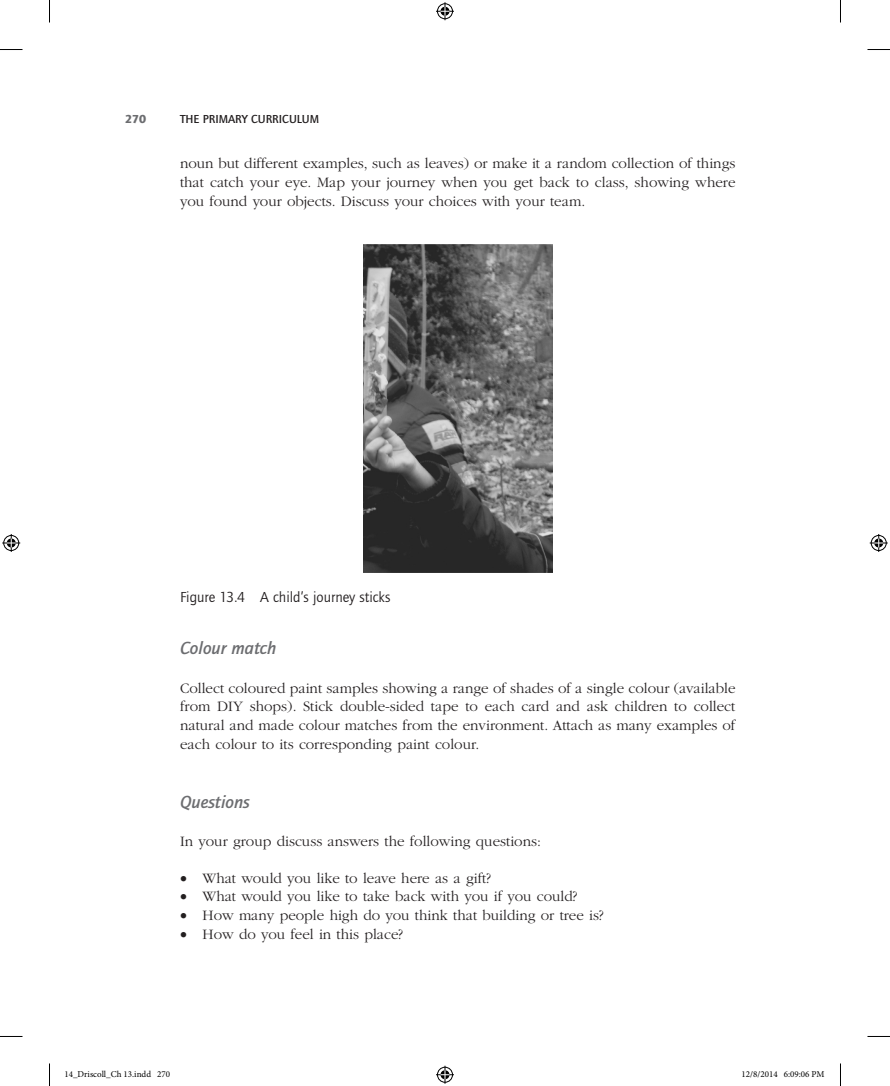
<style>
.page{position:relative;width:890px;height:1086px;background:#fff}
.page>*{position:absolute;margin:0;border:0;box-sizing:border-box;transform-origin:0 0}
.CH_C-head{font:italic 500 18px "Quay Sans EF";color:#6c6d70}
.TEXT{font:300 15px/18.8px "ITC Garamond Std";color:#231f20;text-align:justify}
.FC{font:15px "Quay Sans EF";color:#231f20}
.t1{font:500 12px "Quay Sans EF";color:#231f20}
.t2{font:900 12px "Quay Sans EF";color:#6c6d70}
.t3{font:9px "Minion Pro";color:#000}
</style>
<div class="page">
<img style="left:363px;top:244px;width:189px;height:328px">
<svg style="left:0;top:49px;width:22px;height:1px"></svg>
<svg style="left:867px;top:49px;width:23px;height:1px"></svg>
<svg style="left:0;top:1036px;width:22px;height:1px"></svg>
<svg style="left:867px;top:1036px;width:23px;height:1px"></svg>
<svg style="left:49px;top:0;width:1px;height:22px"></svg>
<svg style="left:49px;top:1063px;width:1px;height:22px"></svg>
<svg style="left:840px;top:0;width:1px;height:22px"></svg>
<svg style="left:840px;top:1063px;width:1px;height:22px"></svg>
<svg style="left:436px;top:2px;width:18px;height:18px"></svg>
<svg style="left:436px;top:1065px;width:18px;height:18px"></svg>
<svg style="left:2px;top:534px;width:18px;height:18px"></svg>
<svg style="left:870px;top:534px;width:18px;height:18px"></svg>
<p class="t2" style="left:125px;top:112px;width:23px">270</p>
<p class="t1" style="left:180px;top:112px;width:141px">THE PRIMARY CURRICULUM</p>
<p class="TEXT" style="left:180px;top:154px;width:557px">noun but different examples, such as leaves) or make it a random collection of things that catch your eye. Map your journey when you get back to class, showing where you found your objects. Discuss your choices with your team.</p>
<p class="FC" style="left:180px;top:588px;width:212px">Figure 13.4 A child’s journey sticks</p>
<p class="CH_C-head" style="left:180px;top:638px;width:98px">Colour match</p>
<p class="TEXT" style="left:180px;top:679px;width:557px">Collect coloured paint samples showing a range of shades of a single colour (available from DIY shops). Stick double-sided tape to each card and ask children to collect natural and made colour matches from the environment. Attach as many examples of each colour to its corresponding paint colour.</p>
<p class="CH_C-head" style="left:180px;top:791px;width:71px">Questions</p>
<p class="TEXT" style="left:180px;top:832px;width:362px">In your group discuss answers the following questions:</p>
<p class="TEXT" style="left:180px;top:868px;width:312px">• What would you like to leave here as a gift?</p>
<p class="TEXT" style="left:180px;top:887px;width:399px">• What would you like to take back with you if you could?</p>
<p class="TEXT" style="left:180px;top:906px;width:425px">• How many people high do you think that building or tree is?</p>
<p class="TEXT" style="left:180px;top:925px;width:224px">• How do you feel in this place?</p>
<p class="t3" style="left:64px;top:1068px;width:107px">14_Driscoll_Ch 13.indd 270</p>
<p class="t3" style="left:741px;top:1068px;width:85px">12/8/2014 6:09:06 PM</p>
</div>
